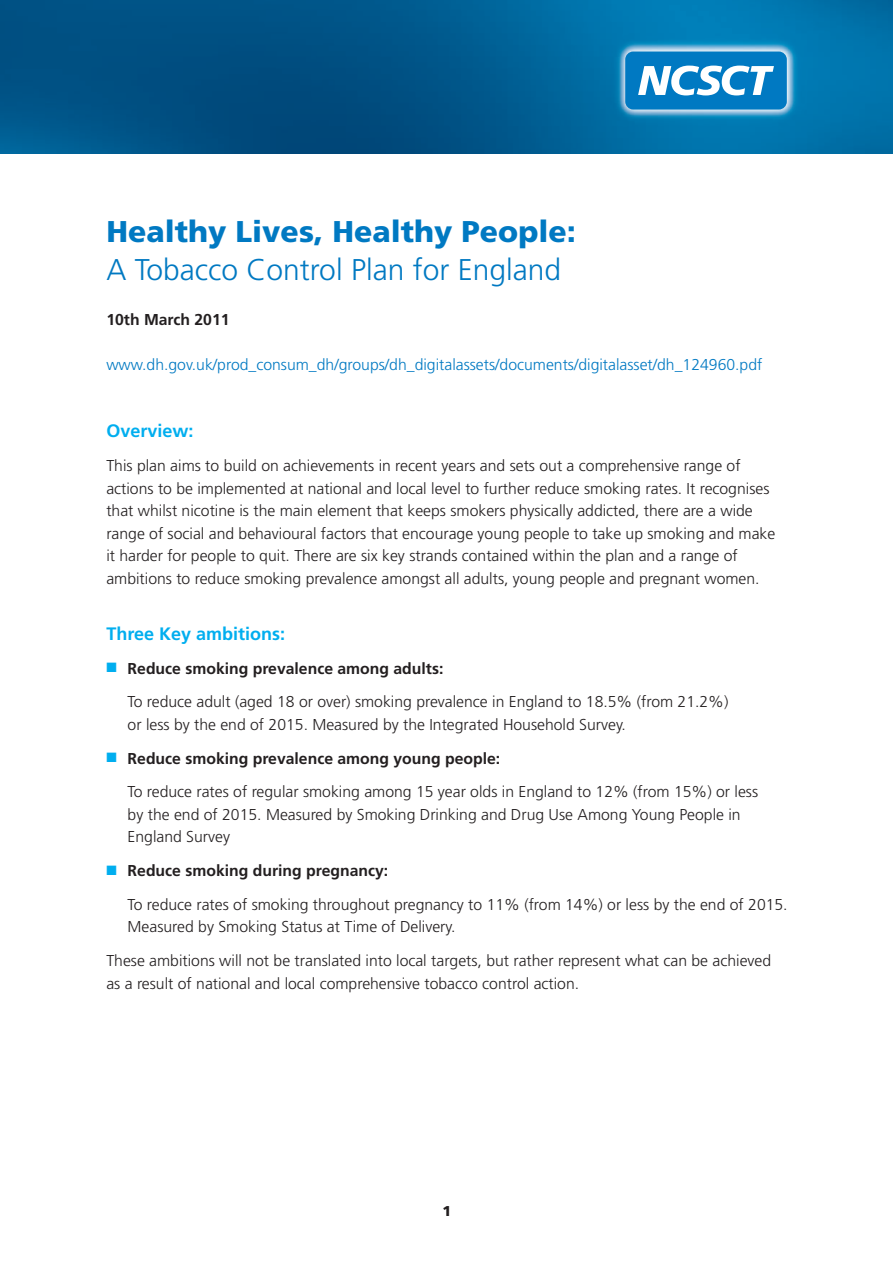
<style>
.page{position:relative;width:893px;height:1263px;background:#fff}
.page>*{position:absolute;margin:0;border:0;box-sizing:border-box;transform-origin:0 0}
.t1{font:300 30px "Frutiger";color:#0079c2}
.t2{font:900 30px "Frutiger";color:#0079c2}
.t3{font:700 18px "Frutiger";color:#00aeef}
.t4{font:300 15.75px/22.5px "Frutiger";color:#231f20}
.t5{font:300 15.75px "Frutiger";color:#0079c2}
.t6{font:700 15.75px "Frutiger";color:#231f20}
.t7{font:900 14.25px "Frutiger";color:#231f20}
.s1{color:#00aeef}
.s2{font-weight:700}
</style>
<div class="page">
<img style="left:0;top:0;width:892px;height:153px">
<div style="left:625px;top:52px;width:161px;height:58px;background:#0079c2;border-radius:8px"></div>
<svg style="left:638px;top:66px;width:136px;height:29px"></svg>
<h1 class="t2" style="left:106px;top:220px;width:471px">Healthy Lives, Healthy People:</h1>
<h1 class="t1" style="left:106px;top:257px;width:456px">A Tobacco Control Plan for England</h1>
<p class="t6" style="left:106px;top:313px;width:125px">10th March 2011</p>
<p class="t5" style="left:106px;top:358px;width:657px">www.dh.gov.uk/prod_consum_dh/groups/dh_digitalassets/documents/digitalasset/dh_124960.pdf</p>
<p class="t3" style="left:106px;top:424px;width:89px">Overview:</p>
<p class="t4" style="left:106px;top:456px;width:670px">This plan aims to build on achievements in recent years and sets out a comprehensive range of actions to be implemented at national and local level to further reduce smoking rates. It recognises that whilst nicotine is the main element that keeps smokers physically addicted, there are a wide range of social and behavioural factors that encourage young people to take up smoking and make it harder for people to quit. There are six key strands contained within the plan and a range of ambitions to reduce smoking prevalence amongst all adults, young people and pregnant women.</p>
<p class="t3" style="left:106px;top:626px;width:180px">Three Key ambitions:</p>
<p class="t4" style="left:128px;top:653px;width:602px;line-height:33.8px;text-indent:-21px"><span class="s1">■</span> <span class="s2">Reduce smoking prevalence among adults:<br></span>To reduce adult (aged 18 or over) smoking prevalence in England to 18.5% (from 21.2%)</p>
<p class="t4" style="left:128px;top:714px;width:500px">or less by the end of 2015. Measured by the Integrated Household Survey.</p>
<p class="t4" style="left:128px;top:743px;width:632px;line-height:33.8px;text-indent:-21px"><span class="s1">■</span> <span class="s2">Reduce smoking prevalence among young people:<br></span>To reduce rates of regular smoking among 15 year olds in England to 12% (from 15%) or less</p>
<p class="t4" style="left:128px;top:804px;width:614px">by the end of 2015. Measured by Smoking Drinking and Drug Use Among Young People in<br>England Survey</p>
<p class="t4" style="left:128px;top:855px;width:661px;line-height:33.8px;text-indent:-21px"><span class="s1">■</span> <span class="s2">Reduce smoking during pregnancy:<br></span>To reduce rates of smoking throughout pregnancy to 11% (from 14%) or less by the end of 2015.</p>
<p class="t4" style="left:106px;top:911px;width:666px;line-height:33.8px;text-indent:21px">Measured by Smoking Status at Time of Delivery.<br>These ambitions will not be translated into local targets, but rather represent what can be achieved</p>
<p class="t4" style="left:106px;top:973px;width:474px">as a result of national and local comprehensive tobacco control action.</p>
<p class="t7" style="left:442px;top:1206px;width:10px">1</p>
</div>
